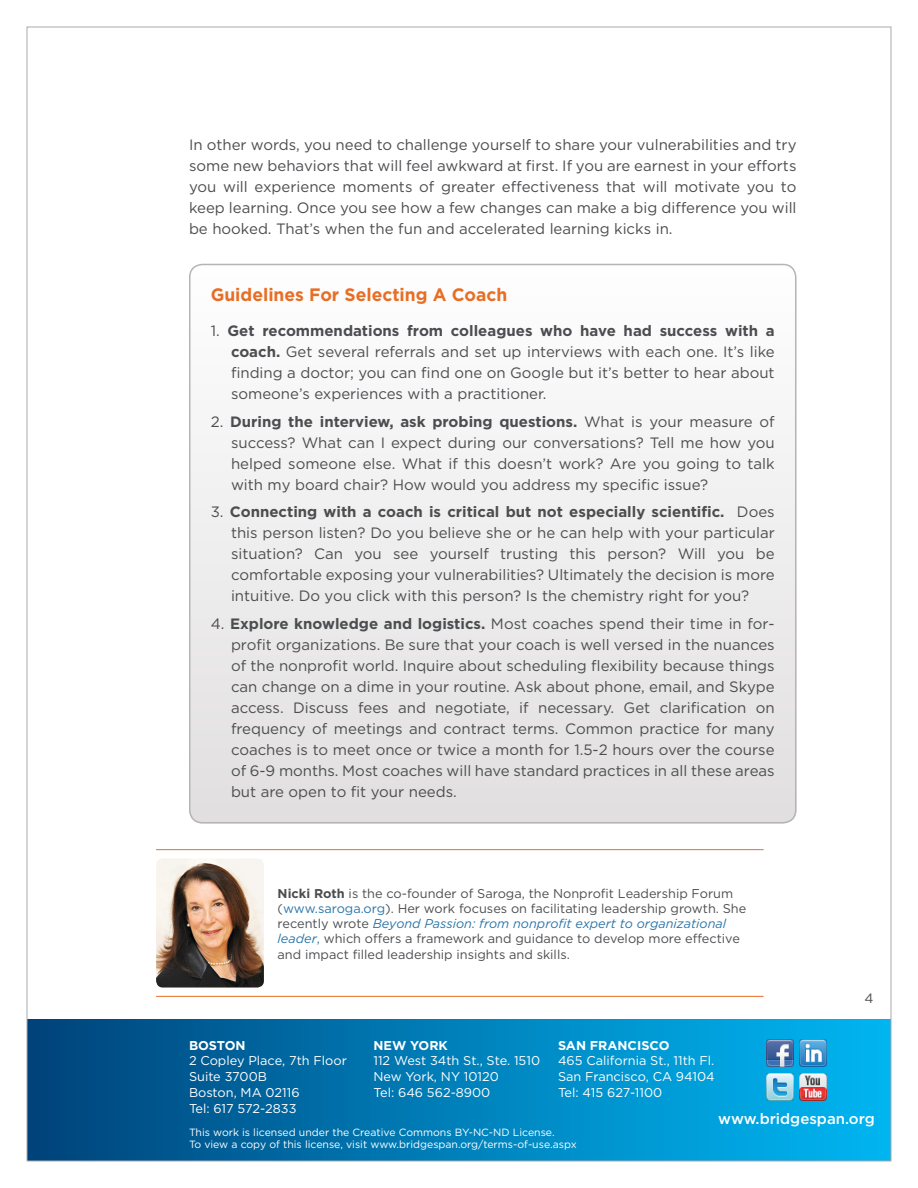
<style>
.page{position:relative;width:918px;height:1188px;background:#fff}
.page>*{position:absolute;margin:0;border:0;box-sizing:border-box;transform-origin:0 0}
._05-FastFactsHead__s{font:700 18px "Gotham";color:#e86e25}
._15a-BulletSub{font:15px/21px "Gotham";color:#4c4d50;text-align:justify}
._04-BodyText{font:15px/21px "Gotham";color:#4c4d50;text-align:justify}
._11-WebsiteWhite{font:500 15px "Gotham";color:#fff}
.t1{font:13.5px "Gotham";color:#4c4d50}
._08-BodyText{font:12.75px/15.3px "Gotham";color:#4c4d50}
._10-CCLicense{font:12.75px "Gotham";color:#fff}
._10-CCLicense-2{font:700 12.75px "Gotham";color:#fff}
._10-CCLicense-3{font:10.5px/12.6px "Gotham";color:#fff}
.s1{font-weight:700}
.s2{color:#2a75a9}
.s3{font-style:italic;color:#2a75a9}
</style>
<div class="page">
<div style="left:27px;top:1019px;width:864px;height:142px;background:linear-gradient(to right,#00447c,#01b8f4)"></div>
<img style="left:766px;top:1040px;width:27px;height:26px">
<img style="left:766px;top:1073px;width:27px;height:27px">
<img style="left:800px;top:1040px;width:27px;height:26px">
<img style="left:800px;top:1073px;width:27px;height:27px">
<img style="left:156px;top:859px;width:108px;height:129px">
<hr style="left:156px;top:849px;width:608px;height:1px;background:#e86e25">
<hr style="left:156px;top:996px;width:608px;height:1px;background:#e86e25">
<div style="left:189px;top:264px;width:607px;height:560px;background:linear-gradient(to bottom,#fff,#e0dede);border-radius:14px"></div>
<div style="left:189px;top:264px;width:607px;height:559px;border:2px solid #b7b4b5;border-radius:13px"></div>
<p class="_04-BodyText" style="left:189px;top:134px;width:609px">In other words, you need to challenge yourself to share your vulnerabilities and try some new behaviors that will feel awkward at first. If you are earnest in your efforts you will experience moments of greater effectiveness that will motivate you to keep learning. Once you see how a few changes can make a big difference you will be hooked. That’s when the fun and accelerated learning kicks in.</p>
<p class="_05-FastFactsHead__s" style="left:211px;top:283px;width:298px">Guidelines For Selecting A Coach</p>
<p class="_15a-BulletSub" style="left:231px;top:320px;width:545px;text-indent:-20px">1. <span class="s1">Get recommendations from colleagues who have had success with a coach.</span> Get several referrals and set up interviews with each one. It’s like finding a doctor; you can find one on Google but it’s better to hear about someone’s experiences with a practitioner.</p>
<p class="_15a-BulletSub" style="left:231px;top:411px;width:545px;text-indent:-20px">2. <span class="s1">During the interview, ask probing questions.</span> What is your measure of success? What can I expect during our conversations? Tell me how you helped someone else. What if this doesn’t work? Are you going to talk with my board chair? How would you address my specific issue?</p>
<p class="_15a-BulletSub" style="left:231px;top:501px;width:545px;text-indent:-20px">3. <span class="s1">Connecting with a coach is critical but not especially scientific.</span> Does this person listen? Do you believe she or he can help with your particular situation? Can you see yourself trusting this person? Will you be comfortable exposing your vulnerabilities? Ultimately the decision is more intuitive. Do you click with this person? Is the chemistry right for you?</p>
<p class="_15a-BulletSub" style="left:231px;top:613px;width:545px;text-indent:-20px">4. <span class="s1">Explore knowledge and logistics.</span> Most coaches spend their time in for&shy;profit organizations. Be sure that your coach is well versed in the nuances of the nonprofit world. Inquire about scheduling flexibility because things can change on a dime in your routine. Ask about phone, email, and Skype access. Discuss fees and negotiate, if necessary. Get clarification on frequency of meetings and contract terms. Common practice for many coaches is to meet once or twice a month for 1.5-2 hours over the course of 6-9 months. Most coaches will have standard practices in all these areas but are open to fit your needs.</p>
<p class="_08-BodyText" style="left:278px;top:885px;width:470px"><span class="s1">Nicki Roth</span> is the co-founder of Saroga, the Nonprofit Leadership Forum (<span class="s2">www.saroga.org</span>). Her work focuses on facilitating leadership growth. She recently wrote <span class="s3">Beyond Passion: from nonprofit expert to organizational leader</span><span class="s2">,</span> which offers a framework and guidance to develop more effective and impact filled leadership insights and skills.</p>
<p class="t1" style="left:864px;top:990px;width:11px">4</p>
<p class="_10-CCLicense-2" style="left:189px;top:1037px;width:58px">BOSTON</p>
<p class="_10-CCLicense" style="left:189px;top:1053px;width:159px">2 Copley Place, 7th Floor</p>
<p class="_10-CCLicense" style="left:189px;top:1069px;width:79px">Suite 3700B</p>
<p class="_10-CCLicense" style="left:189px;top:1084px;width:112px">Boston, MA 02116</p>
<p class="_10-CCLicense" style="left:189px;top:1100px;width:109px">Tel: 617 572-2833</p>
<p class="_10-CCLicense-2" style="left:374px;top:1037px;width:76px">NEW YORK</p>
<p class="_10-CCLicense" style="left:374px;top:1053px;width:168px">112 West 34th St., Ste. 1510</p>
<p class="_10-CCLicense" style="left:374px;top:1069px;width:127px">New York, NY 10120</p>
<p class="_10-CCLicense" style="left:374px;top:1084px;width:118px">Tel: 646 562-8900</p>
<p class="_10-CCLicense-2" style="left:558px;top:1037px;width:113px">SAN FRANCISCO</p>
<p class="_10-CCLicense" style="left:558px;top:1053px;width:158px">465 California St., 11th Fl.</p>
<p class="_10-CCLicense" style="left:558px;top:1069px;width:158px">San Francisco, CA 94104</p>
<p class="_10-CCLicense" style="left:558px;top:1084px;width:106px">Tel: 415 627-1100</p>
<p class="_11-WebsiteWhite" style="left:718px;top:1109px;width:158px">www.bridgespan.org</p>
<p class="_10-CCLicense-3" style="left:189px;top:1125px;width:389px">This work is licensed under the Creative Commons BY-NC-ND License.<br>To view a copy of this license, visit www.bridgespan.org/terms-of-use.aspx</p>
</div>
